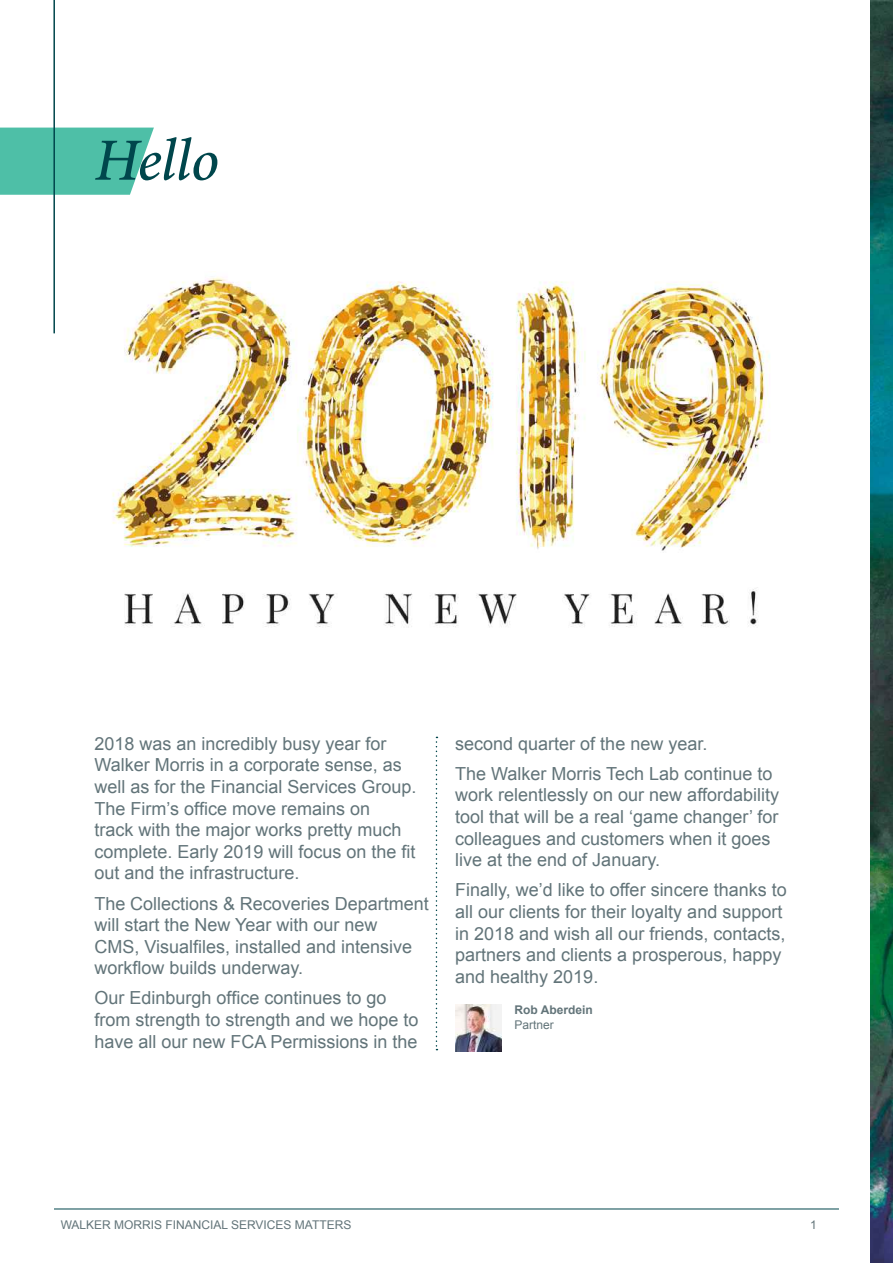
<style>
.page{position:relative;width:893px;height:1263px;background:#fff}
.page>*{position:absolute;margin:0;border:0;box-sizing:border-box;transform-origin:0 0}
.Table_Text{font:italic 500 60px "Minion Pro";letter-spacing:-.01em;color:#00464c}
.Table_Text-2{font:18px/21.6px "Arial";color:#627479}
.Table_Text-3{font:12px "Arial";color:#627479}
.Table_Text-4{font:700 12px "Arial";color:#627479}
</style>
<div class="page">
<svg style="left:0;top:128px;width:154px;height:67px;background:#5cc4ae"></svg>
<hr style="left:53px;top:0;width:2px;height:333px;background:#00464c">
<img style="left:455px;top:1004px;width:47px;height:47px">
<hr style="left:54px;top:1209px;width:785px;height:1px;background:#00464c">
<img style="left:871px;top:0;width:22px;height:1263px">
<svg style="left:436px;top:737px;width:1px;height:313px"></svg>
<img style="left:112px;top:277px;width:658px;height:351px">
<p class="Table_Text" style="left:94px;top:119px;width:126px">Hello</p>
<p class="Table_Text-2" style="left:94px;top:733px;width:324px">2018 was an incredibly busy year for Walker Morris in a corporate sense, as well as for the Financial Services Group.<br>The Firm’s office move remains on<br>track with the major works pretty much complete. Early 2019 will focus on the fit out and the infrastructure.</p>
<p class="Table_Text-2" style="left:94px;top:892px;width:336px">The Collections &amp; Recoveries Department will start the New Year with our new<br>CMS, Visualfiles, installed and intensive workflow builds underway.</p>
<p class="Table_Text-2" style="left:94px;top:987px;width:326px">Our Edinburgh office continues to go from strength to strength and we hope to have all our new FCA Permissions in the</p>
<p class="Table_Text-2" style="left:455px;top:733px;width:254px">second quarter of the new year.</p>
<p class="Table_Text-2" style="left:455px;top:763px;width:325px">The Walker Morris Tech Lab continue to work relentlessly on our new affordability tool that will be a real ‘game changer’ for colleagues and customers when it goes live at the end of January.</p>
<p class="Table_Text-2" style="left:455px;top:879px;width:333px">Finally, we’d like to offer sincere thanks to all our clients for their loyalty and support in 2018 and wish all our friends, contacts, partners and clients a prosperous, happy and healthy 2019.</p>
<p class="Table_Text-4" style="left:515px;top:1002px;width:80px">Rob Aberdein</p>
<p class="Table_Text-3" style="left:515px;top:1016px;width:41px">Partner</p>
<p class="Table_Text-3" style="left:61px;top:1217px;width:292px">WALKER MORRIS FINANCIAL SERVICES MATTERS</p>
<p class="Table_Text-3" style="left:810px;top:1217px;width:8px">1</p>
</div>
